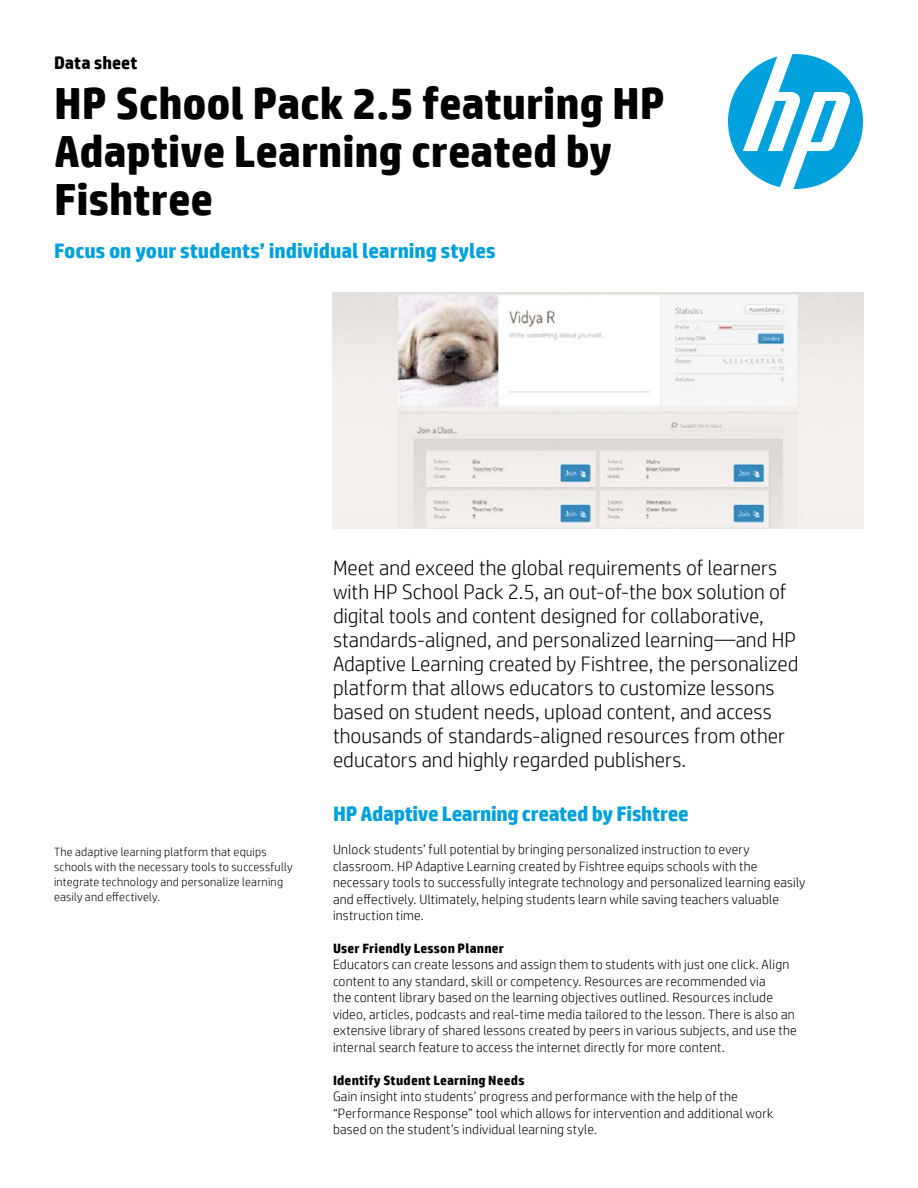
<style>
.page{position:relative;width:918px;height:1188px;background:#fff}
.page>*{position:absolute;margin:0;border:0;box-sizing:border-box;transform-origin:0 0}
.t1{font:700 45px/48px "HP Simplified";letter-spacing:-.005em;color:#000}
.t2{font:300 21px/24px "HP Simplified";color:#000}
.t3{font:700 21px "HP Simplified";letter-spacing:-.005em;color:#00a1dd}
.t4{font:700 18px "HP Simplified";color:#000}
.t5{font:300 13.5px/16.5px "HP Simplified";letter-spacing:.015em;color:#000}
.t6{font:700 13.5px "HP Simplified";letter-spacing:.015em;color:#000}
.t7{font:300 12px/15px "HP Simplified";letter-spacing:.02em;color:#000}
</style>
<div class="page">
<svg style="left:728px;top:54px;width:135px;height:135px"></svg>
<img style="left:333px;top:293px;width:531px;height:236px">
<h3 class="t4" style="left:54px;top:52px;width:85px">Data sheet</h3>
<h1 class="t1" style="left:54px;top:79px;width:613px">HP School Pack 2.5 featuring HP<br>Adaptive Learning created by<br>Fishtree</h1>
<h2 class="t3" style="left:54px;top:239px;width:443px">Focus on your students’ individual learning styles</h2>
<p class="t7" style="left:54px;top:845px;width:240px">The adaptive learning platform that equips schools with the necessary tools to successfully integrate technology and personalize learning easily and effectively.</p>
<p class="t2" style="left:333px;top:556px;width:467px">Meet and exceed the global requirements of learners with HP School Pack 2.5, an out-of-the box solution of digital tools and content designed for collaborative, standards-aligned, and personalized learning—and HP Adaptive Learning created by Fishtree, the personalized platform that allows educators to customize lessons based on student needs, upload content, and access thousands of standards-aligned resources from other educators and highly regarded publishers.</p>
<h2 class="t3" style="left:333px;top:802px;width:357px">HP Adaptive Learning created by Fishtree</h2>
<p class="t5" style="left:333px;top:841px;width:474px">Unlock students’ full potential by bringing personalized instruction to every classroom. HP Adaptive Learning created by Fishtree equips schools with the necessary tools to successfully integrate technology and personalized learning easily and effectively. Ultimately, helping students learn while saving teachers valuable instruction time.</p>
<p class="t6" style="left:333px;top:940px;width:173px">User Friendly Lesson Planner</p>
<p class="t5" style="left:333px;top:956px;width:465px">Educators can create lessons and assign them to students with just one click. Align content to any standard, skill or competency. Resources are recommended via<br>the content library based on the learning objectives outlined. Resources include video, articles, podcasts and real-time media tailored to the lesson. There is also an extensive library of shared lessons created by peers in various subjects, and use the internal search feature to access the internet directly for more content.</p>
<p class="t6" style="left:333px;top:1072px;width:193px">Identify Student Learning Needs</p>
<p class="t5" style="left:333px;top:1088px;width:442px">Gain insight into students’ progress and performance with the help of the “Performance Response” tool which allows for intervention and additional work based on the student’s individual learning style.</p>
</div>
